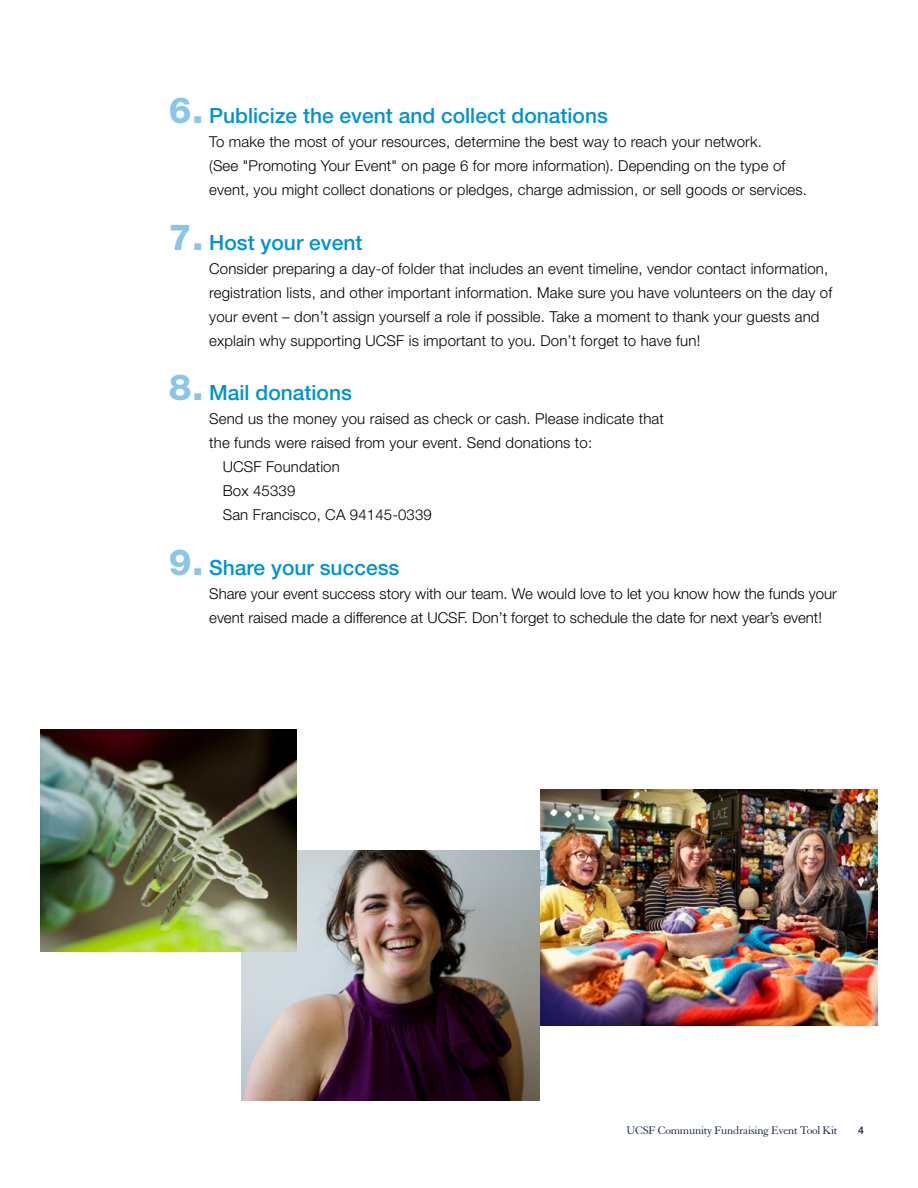
<style>
.page{position:relative;width:918px;height:1188px;background:#fff}
.page>*{position:absolute;margin:0;border:0;box-sizing:border-box;transform-origin:0 0}
.t1{font:500 21px "Helvetica Neue LT Std";color:#0093d0}
.t2{font:300 15px/24px "Helvetica Neue LT Std";letter-spacing:.01em;color:#000}
.t3{font:12px "Granjon LT Std";letter-spacing:-.025em;color:#102047}
.t4{font:500 10.5px "Helvetica Neue LT Std";color:#102047}
.s1{font-weight:800;font-size:36px;color:#8ac6e8}
</style>
<div class="page">
<img style="left:540px;top:790px;width:338px;height:236px">
<img style="left:241px;top:850px;width:299px;height:250px">
<img style="left:40px;top:729px;width:257px;height:223px">
<p class="t1" style="left:169px;top:103px;width:441px"><span class="s1">6.</span> Publicize the event and collect donations</p>
<p class="t2" style="left:209px;top:129px;width:599px">To make the most of your resources, determine the best way to reach your network.<br>(See "Promoting Your Event" on page 6 for more information). Depending on the type of event, you might collect donations or pledges, charge admission, or sell goods or services.</p>
<p class="t1" style="left:169px;top:230px;width:195px"><span class="s1">7.</span> Host your event</p>
<p class="t2" style="left:209px;top:256px;width:624px">Consider preparing a day-of folder that includes an event timeline, vendor contact information, registration lists, and other important information. Make sure you have volunteers on the day of your event – don’t assign yourself a role if possible. Take a moment to thank your guests and explain why supporting UCSF is important to you. Don’t forget to have fun!</p>
<p class="t1" style="left:169px;top:381px;width:185px"><span class="s1">8.</span> Mail donations</p>
<p class="t2" style="left:209px;top:407px;width:456px">Send us the money you raised as check or cash. Please indicate that</p>
<p class="t2" style="left:209px;top:431px;width:384px">the funds were raised from your event. Send donations to:</p>
<p class="t2" style="left:223px;top:455px;width:119px">UCSF Foundation</p>
<p class="t2" style="left:223px;top:479px;width:74px">Box 45339</p>
<p class="t2" style="left:223px;top:503px;width:211px">San Francisco, CA 94145-0339</p>
<p class="t1" style="left:169px;top:555px;width:232px"><span class="s1">9.</span> Share your success</p>
<p class="t2" style="left:209px;top:582px;width:629px">Share your event success story with our team. We would love to let you know how the funds your event raised made a difference at UCSF. Don’t forget to schedule the date for next year’s event!</p>
<p class="t3" style="left:627px;top:1124px;width:212px">UCSF Community Fundraising Event Tool Kit</p>
<p class="t4" style="left:858px;top:1124px;width:7px">4</p>
</div>
